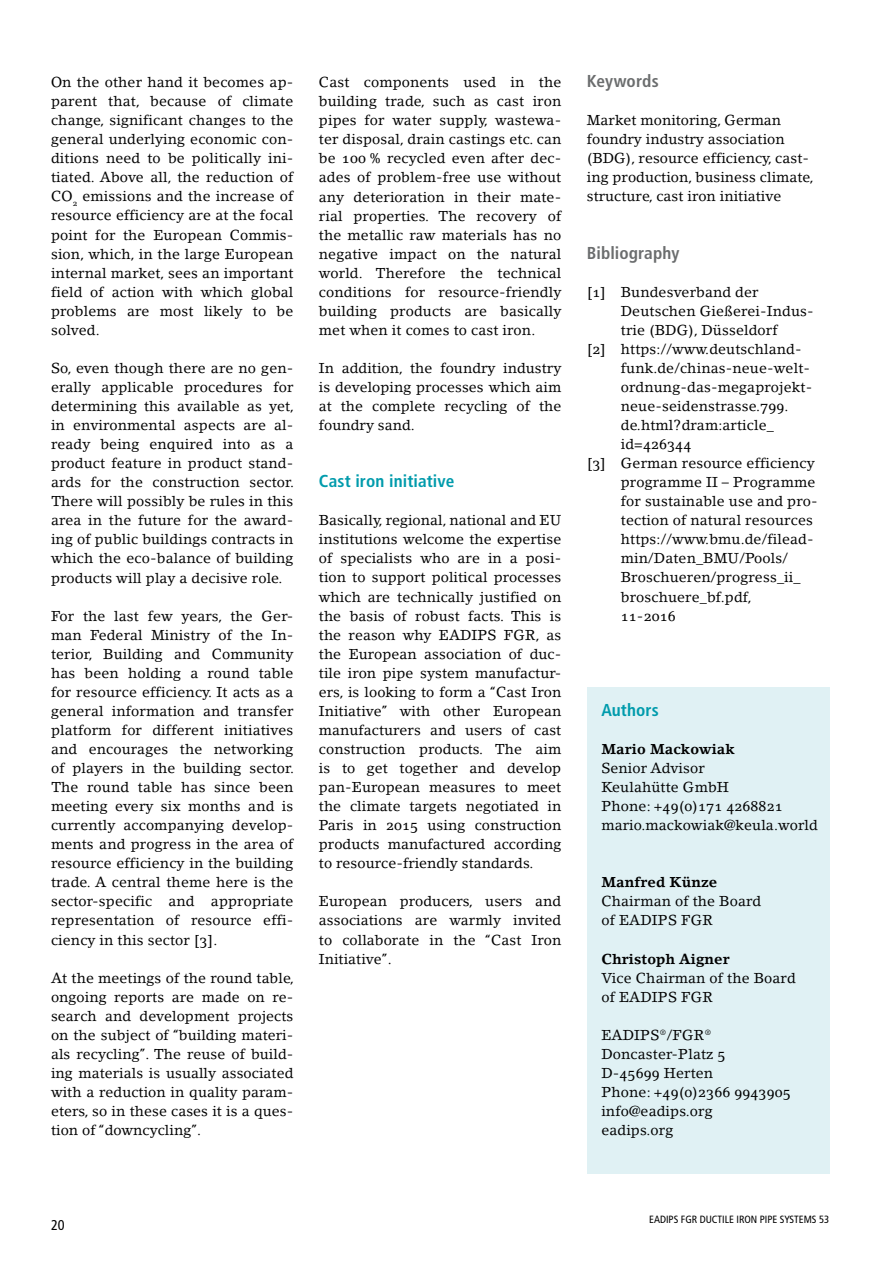
<style>
.page{position:relative;width:893px;height:1263px;background:#fff}
.page>*{position:absolute;margin:0;border:0;box-sizing:border-box;transform-origin:0 0}
.t1{font:700 condensed 17.25px "Frutiger";letter-spacing:.005em;color:#009bac}
.t2{font:700 condensed 17.25px "Frutiger";letter-spacing:.005em;color:#6b6d6e}
.t3{font:14.25px/19px "Lino Letter Roman Os F";letter-spacing:.01em;color:#000;text-align:justify}
.t4{font:14.25px "Lino Letter Bold Os F";letter-spacing:.01em;color:#000}
.t5{font:condensed 14.25px "Frutiger";color:#000}
.t6{font:condensed 10.5px "Frutiger";color:#000}
</style>
<div class="page">
<div style="left:587px;top:687px;width:242px;height:487px;background:#e0f1f4"></div>
<p class="t3" style="left:51px;top:73px;width:244px">On the other hand it becomes ap&shy;parent that, because of climate change, significant changes to the general underlying economic con&shy;ditions need to be politically ini&shy;tiated. Above all, the reduction of CO<sub>2</sub> emissions and the increase of resource efficiency are at the focal point for the European Commis&shy;sion, which, in the large European internal market, sees an important field of action with which global problems are most likely to be solved.</p>
<p class="t3" style="left:51px;top:358px;width:245px">So, even though there are no gen&shy;erally applicable procedures for determining this available as yet, in environmental aspects are al&shy;ready being enquired into as a product feature in product stand&shy;ards for the construction sector.<br>There will possibly be rules in this area in the future for the award&shy;ing of public buildings contracts in which the eco-balance of building products will play a decisive role.</p>
<p class="t3" style="left:51px;top:606px;width:245px">For the last few years, the Ger&shy;man Federal Ministry of the In&shy;terior, Building and Community has been holding a round table for resource efficiency. It acts as a general information and transfer platform for different initiatives and encourages the networking of players in the building sector.<br>The round table has since been meeting every six months and is currently accompanying develop&shy;ments and progress in the area of resource efficiency in the building trade. A central theme here is the sector-specific and appropriate representation of resource effi&shy;ciency in this sector [3].</p>
<p class="t3" style="left:51px;top:968px;width:245px">At the meetings of the round table, ongoing reports are made on re&shy;search and development projects on the subject of “building materi&shy;als recycling”. The reuse of build&shy;ing materials is usually associated with a reduction in quality param&shy;eters, so in these cases it is a ques&shy;tion of “downcycling”.</p>
<p class="t3" style="left:319px;top:73px;width:244px">Cast components used in the building trade, such as cast iron pipes for water supply, wastewa&shy;ter disposal, drain castings etc. can be 100 % recycled even after dec&shy;ades of problem-free use without any deterioration in their mate&shy;rial properties. The recovery of the metallic raw materials has no negative impact on the natural world. Therefore the technical conditions for resource-friendly building products are basically met when it comes to cast iron.</p>
<p class="t3" style="left:319px;top:358px;width:244px">In addition, the foundry industry is developing processes which aim at the complete recycling of the foundry sand.</p>
<p class="t1" style="left:319px;top:471px;width:137px">Cast iron initiative</p>
<p class="t3" style="left:319px;top:511px;width:244px">Basically, regional, national and EU institutions welcome the expertise of specialists who are in a posi&shy;tion to support political processes which are technically justified on the basis of robust facts. This is the reason why EADIPS FGR, as the European association of duc&shy;tile iron pipe system manufactur&shy;ers, is looking to form a “Cast Iron Initiative” with other European manufacturers and users of cast construction products. The aim is to get together and develop pan-European measures to meet the climate targets negotiated in Paris in 2015 using construction products manufactured according to resource-friendly standards.</p>
<p class="t3" style="left:319px;top:892px;width:244px">European producers, users and associations are warmly invited to collaborate in the “Cast Iron Initiative”.</p>
<p class="t2" style="left:587px;top:71px;width:73px">Keywords</p>
<p class="t3" style="left:587px;top:111px;width:228px;text-align:left">Market monitoring, German foundry industry association (BDG), resource efficiency, cast&shy;ing production, business climate, structure, cast iron initiative</p>
<p class="t2" style="left:587px;top:242px;width:94px">Bibliography</p>
<p class="t3" style="left:587px;top:282px;width:173px">[1] Bundesverband der</p>
<p class="t3" style="left:621px;top:301px;width:195px">Deutschen Gießerei-Indus-</p>
<p class="t3" style="left:621px;top:320px;width:158px">trie (BDG), Düsseldorf</p>
<p class="t3" style="left:587px;top:339px;width:216px">[2] https://www.deutschland-</p>
<p class="t3" style="left:621px;top:358px;width:191px">funk.de/chinas-neue-welt-</p>
<p class="t3" style="left:621px;top:377px;width:193px">ordnung-das-megaprojekt-</p>
<p class="t3" style="left:621px;top:396px;width:169px">neue-seidenstrasse.799.</p>
<p class="t3" style="left:621px;top:415px;width:155px">de.html?dram:article_</p>
<p class="t3" style="left:621px;top:434px;width:72px">id=426344</p>
<p class="t3" style="left:587px;top:454px;width:229px">[3] German resource efficiency</p>
<p class="t3" style="left:621px;top:473px;width:196px">programme II – Programme</p>
<p class="t3" style="left:621px;top:492px;width:198px">for sustainable use and pro-</p>
<p class="t3" style="left:621px;top:511px;width:194px">tection of natural resources</p>
<p class="t3" style="left:621px;top:530px;width:194px">https://www.bmu.de/filead-</p>
<p class="t3" style="left:621px;top:549px;width:169px">min/Daten_BMU/Pools/</p>
<p class="t3" style="left:621px;top:568px;width:181px">Broschueren/progress_ii_</p>
<p class="t3" style="left:621px;top:587px;width:132px">broschuere_bf.pdf,</p>
<p class="t3" style="left:621px;top:606px;width:56px">11-2016</p>
<p class="t1" style="left:601px;top:700px;width:59px">Authors</p>
<p class="t4" style="left:601px;top:740px;width:135px">Mario Mackowiak</p>
<p class="t3" style="left:601px;top:758px;width:218px;text-align:left">Senior Advisor<br>Keulahütte GmbH<br>Phone: +49(0)171 4268821 mario.mackowiak@keula.world</p>
<p class="t4" style="left:601px;top:874px;width:118px">Manfred Künze</p>
<p class="t3" style="left:601px;top:892px;width:161px">Chairman of the Board of EADIPS FGR</p>
<p class="t4" style="left:601px;top:950px;width:130px">Christoph Aigner</p>
<p class="t3" style="left:601px;top:968px;width:196px">Vice Chairman of the Board of EADIPS FGR</p>
<p class="t3" style="left:601px;top:1025px;width:191px;text-align:left">EADIPS®/FGR®<br>Doncaster-Platz 5<br>D-45699 Herten<br>Phone: +49(0)2366 9943905 info@eadips.org<br>eadips.org</p>
<p class="t5" style="left:51px;top:1217px;width:15px">20</p>
<p class="t6" style="left:649px;top:1213px;width:182px">EADIPS FGR DUCTILE IRON PIPE SYSTEMS 53</p>
</div>
